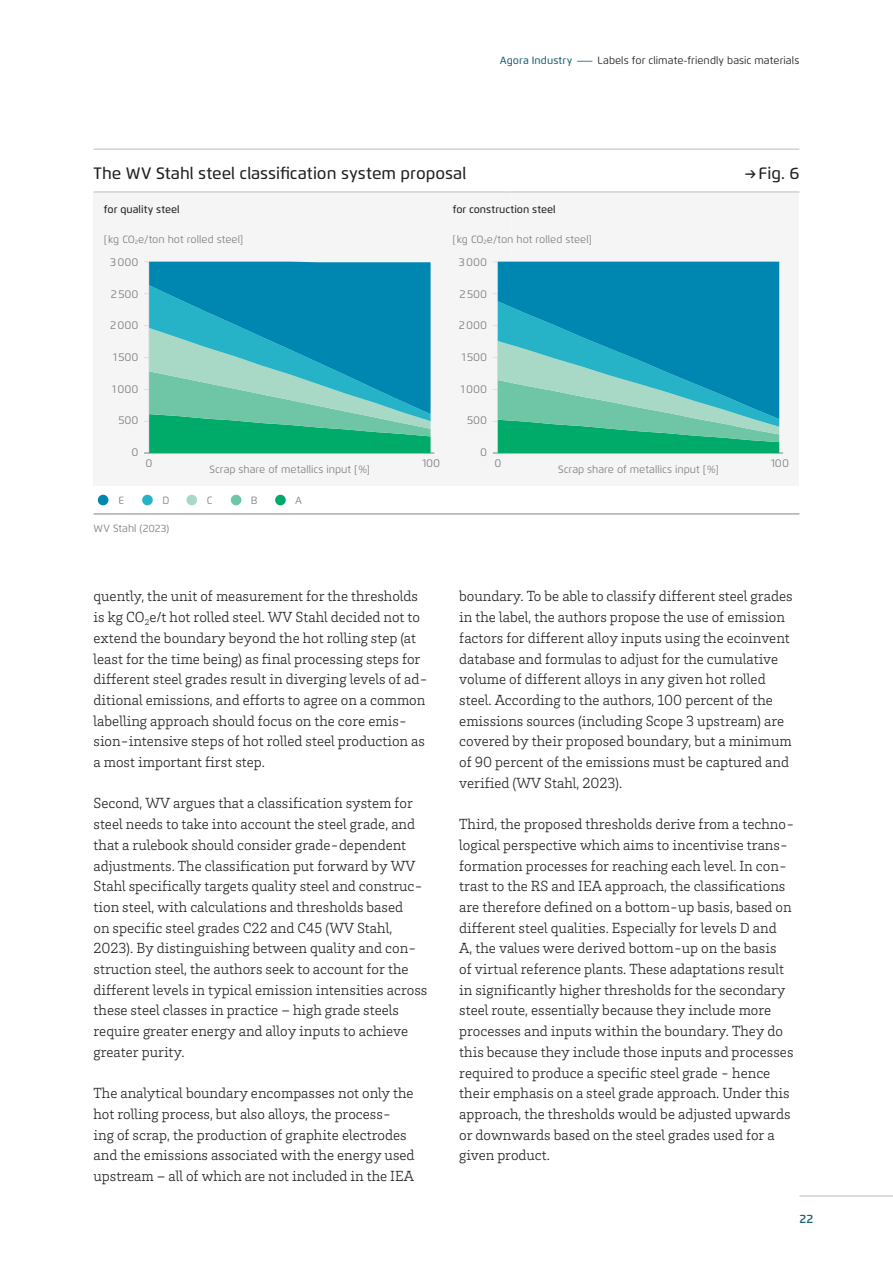
<style>
.page{position:relative;width:893px;height:1263px;background:#fff}
.page>*{position:absolute;margin:0;border:0;box-sizing:border-box;transform-origin:0 0}
.t1{font:500 16.5px "Flexo";color:#231f20}
.Body{font:300 15px/20.7px "Brix Slab";color:#231f20}
.t2{font:600 12px "Flexo";color:#1b6377}
.t3{font:11.25px "Flexo";color:#808285}
.t4{font:10.5px "Flexo";color:#808285}
.Column_Title{font:10.5px "Flexo";letter-spacing:.005em;color:#231f20}
.t5{font:500 10.5px "Flexo";color:#231f20}
.s1{font-weight:500;color:#1b6377}
</style>
<div class="page">
<hr style="left:94px;top:149px;width:705px;height:1px;background:#bcbdc0">
<hr style="left:799px;top:1196px;width:94px;height:1px;background:#bcbdc0">
<div style="left:94px;top:192px;width:705px;height:293px;background:#f5f5f6"></div>
<hr style="left:94px;top:192px;width:705px;height:1px;background:#bcbdc0">
<hr style="left:144px;top:453px;width:290px;height:1px;background:#808285">
<hr style="left:493px;top:453px;width:290px;height:1px;background:#808285">
<div style="left:98px;top:495px;width:10px;height:10px;background:#0087b1;border-radius:50%"></div>
<div style="left:231px;top:495px;width:10px;height:10px;background:#6ec6a7;border-radius:50%"></div>
<div style="left:186px;top:495px;width:11px;height:10px;background:#a8d9c7;border-radius:50%"></div>
<div style="left:142px;top:495px;width:11px;height:10px;background:#26b3c8;border-radius:50%"></div>
<div style="left:275px;top:495px;width:11px;height:10px;background:#00aa69;border-radius:50%"></div>
<hr style="left:94px;top:514px;width:705px;height:1px;background:#808285">
<svg style="left:144px;top:262px;width:287px;height:191px;background:#2ea6ac"></svg>
<svg style="left:493px;top:262px;width:286px;height:191px;background:#31a6b0"></svg>
<p class="Column_Title" style="left:500px;top:54px;width:301px"><span class="s1">Agora Industry –</span>Labels for climate-friendly basic materials</p>
<p class="t1" style="left:94px;top:163px;width:374px">The WV Stahl steel classification system proposal</p>
<p class="t1" style="left:745px;top:163px;width:56px">→Fig. 6</p>
<p class="t5" style="left:104px;top:203px;width:77px">for quality steel</p>
<p class="t5" style="left:453px;top:203px;width:105px">for construction steel</p>
<p class="t4" style="left:104px;top:233px;width:141px">[kg CO<sub>2</sub>e/ton hot rolled steel]</p>
<p class="t3" style="left:110px;top:255px;width:30px">3000</p>
<p class="t3" style="left:111px;top:287px;width:29px">2500</p>
<p class="t3" style="left:110px;top:319px;width:30px">2000</p>
<p class="t3" style="left:113px;top:350px;width:27px">1500</p>
<p class="t3" style="left:112px;top:382px;width:28px">1000</p>
<p class="t3" style="left:118px;top:414px;width:22px">500</p>
<p class="t3" style="left:132px;top:445px;width:9px">0</p>
<p class="t3" style="left:146px;top:456px;width:9px">0</p>
<p class="t4" style="left:209px;top:462px;width:162px">Scrap share of metallics input [%]</p>
<p class="t4" style="left:119px;top:494px;width:7px">E</p>
<p class="t4" style="left:162px;top:494px;width:9px">D</p>
<p class="t4" style="left:207px;top:494px;width:7px">C</p>
<p class="t4" style="left:251px;top:494px;width:8px">B</p>
<p class="t4" style="left:295px;top:494px;width:8px">A</p>
<p class="t4" style="left:94px;top:522px;width:77px">WV Stahl (2023)</p>
<p class="t3" style="left:422px;top:456px;width:19px">100</p>
<p class="t4" style="left:453px;top:233px;width:141px">[kg CO<sub>2</sub>e/ton hot rolled steel]</p>
<p class="t3" style="left:459px;top:255px;width:30px">3000</p>
<p class="t3" style="left:460px;top:287px;width:29px">2500</p>
<p class="t3" style="left:459px;top:319px;width:30px">2000</p>
<p class="t3" style="left:462px;top:350px;width:27px">1500</p>
<p class="t3" style="left:461px;top:382px;width:28px">1000</p>
<p class="t3" style="left:467px;top:414px;width:22px">500</p>
<p class="t3" style="left:480px;top:445px;width:9px">0</p>
<p class="t3" style="left:494px;top:456px;width:9px">0</p>
<p class="t4" style="left:558px;top:462px;width:162px">Scrap share of metallics input [%]</p>
<p class="t3" style="left:771px;top:456px;width:19px">100</p>
<p class="Body" style="left:94px;top:585px;width:336px">quently, the unit of measurement for the thresholds is kg CO<sub>2</sub>e/t hot rolled steel. WV Stahl decided not to extend the boundary beyond the hot rolling step (at least for the time being) as final processing steps for different steel grades result in diverging levels of ad&shy;ditional emissions, and efforts to agree on a common labelling approach should focus on the core emis&shy;sion-intensive steps of hot rolled steel production as a most important first step.</p>
<p class="Body" style="left:94px;top:792px;width:335px">Second, WV argues that a classification system for steel needs to take into account the steel grade, and that a rulebook should consider grade-dependent adjustments. The classification put forward by WV Stahl specifically targets quality steel and construc&shy;tion steel, with calculations and thresholds based<br>on specific steel grades C22 and C45 (WV Stahl, 2023). By distinguishing between quality and con&shy;struction steel, the authors seek to account for the different levels in typical emission intensities across these steel classes in practice – high grade steels require greater energy and alloy inputs to achieve greater purity.</p>
<p class="Body" style="left:94px;top:1082px;width:323px">The analytical boundary encompasses not only the hot rolling process, but also alloys, the process&shy;ing of scrap, the production of graphite electrodes and the emissions associated with the energy used upstream – all of which are not included in the IEA</p>
<p class="Body" style="left:459px;top:585px;width:335px">boundary. To be able to classify different steel grades in the label, the authors propose the use of emission factors for different alloy inputs using the ecoinvent database and formulas to adjust for the cumulative volume of different alloys in any given hot rolled steel. According to the authors, 100 percent of the emissions sources (including Scope 3 upstream) are covered by their proposed boundary, but a minimum of 90 percent of the emissions must be captured and verified (WV Stahl, 2023).</p>
<p class="Body" style="left:459px;top:813px;width:337px">Third, the proposed thresholds derive from a techno&shy;logical perspective which aims to incentivise trans&shy;formation processes for reaching each level. In con&shy;trast to the RS and IEA approach, the classifications are therefore defined on a bottom-up basis, based on different steel qualities. Especially for levels D and<br>A, the values were derived bottom-up on the basis<br>of virtual reference plants. These adaptations result in significantly higher thresholds for the secondary steel route, essentially because they include more processes and inputs within the boundary. They do this because they include those inputs and processes required to produce a specific steel grade - hence their emphasis on a steel grade approach. Under this approach, the thresholds would be adjusted upwards or downwards based on the steel grades used for a given product.</p>
<p class="t2" style="left:799px;top:1211px;width:15px">22</p>
</div>
